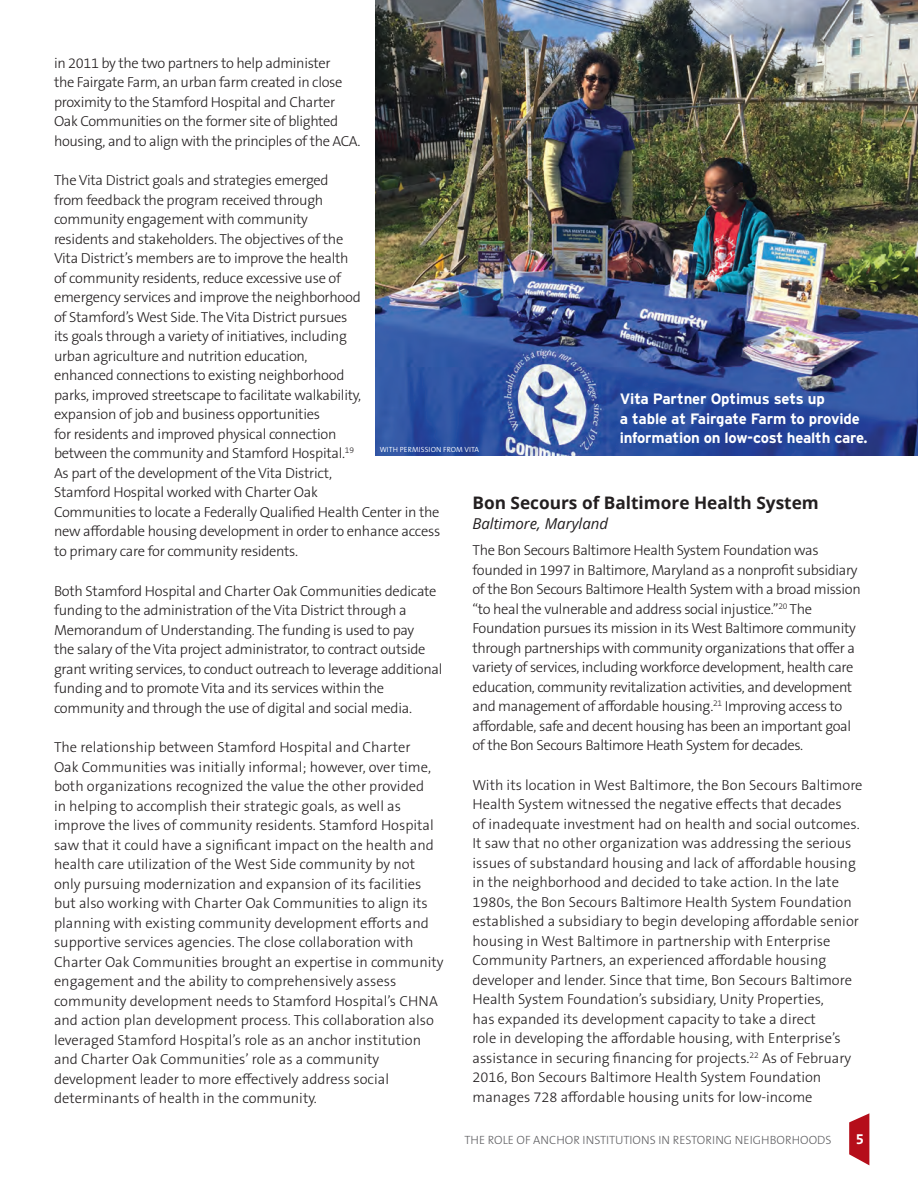
<style>
.page{position:relative;width:918px;height:1188px;background:#fff}
.page>*{position:absolute;margin:0;border:0;box-sizing:border-box;transform-origin:0 0}
.t1{font:700 17.25px "Open Sans";color:#231f20}
.t2{font:700 15px/19.5px "Interstate";letter-spacing:-.015em;color:#fff}
.t3{font:italic 15px "Open Sans";color:#231f20}
.t4{font:700 15px "The Mix B7";color:#fff}
.t5{font:300 14.55px/19.5px "The Sans B W3";letter-spacing:-.02em;color:#231f20}
.t6{font:300 14.55px/19.5px "The Sans B W3";color:#231f20}
.t7{font:300 12px "The Mix B3";color:#5f5f62}
.t8{font:300 7.5px "The Sans B W4";letter-spacing:.015em;color:#fff}
</style>
<div class="page">
<svg style="left:849px;top:1113px;width:20px;height:52px"></svg>
<img style="left:376px;top:0;width:542px;height:456px">
<p class="t5" style="left:54px;top:53px;width:308px">in 2011 by the two partners to help administer<br>the Fairgate Farm, an urban farm created in close proximity to the Stamford Hospital and Charter Oak Communities on the former site of blighted housing, and to align with the principles of the ACA.</p>
<p class="t5" style="left:54px;top:171px;width:388px">The Vita District goals and strategies emerged<br>from feedback the program received through<br>community engagement with community<br>residents and stakeholders. The objectives of the<br>Vita District’s members are to improve the health<br>of community residents, reduce excessive use of<br>emergency services and improve the neighborhood<br>of Stamford’s West Side. The Vita District pursues<br>its goals through a variety of initiatives, including<br>urban agriculture and nutrition education,<br>enhanced connections to existing neighborhood<br>parks, improved streetscape to facilitate walkability,<br>expansion of job and business opportunities<br>for residents and improved physical connection<br>between the community and Stamford Hospital.<sup>19<br></sup>As part of the development of the Vita District,<br>Stamford Hospital worked with Charter Oak<br>Communities to locate a Federally Qualified Health Center in the new affordable housing development in order to enhance access to primary care for community residents.</p>
<p class="t5" style="left:54px;top:581px;width:390px">Both Stamford Hospital and Charter Oak Communities dedicate funding to the administration of the Vita District through a Memorandum of Understanding. The funding is used to pay<br>the salary of the Vita project administrator, to contract outside grant writing services, to conduct outreach to leverage additional funding and to promote Vita and its services within the community and through the use of digital and social media.</p>
<p class="t6" style="left:54px;top:738px;width:391px">The relationship between Stamford Hospital and Charter<br>Oak Communities was initially informal; however, over time, both organizations recognized the value the other provided<br>in helping to accomplish their strategic goals, as well as improve the lives of community residents. Stamford Hospital saw that it could have a significant impact on the health and health care utilization of the West Side community by not only pursuing modernization and expansion of its facilities but also working with Charter Oak Communities to align its planning with existing community development efforts and supportive services agencies. The close collaboration with Charter Oak Communities brought an expertise in community engagement and the ability to comprehensively assess community development needs to Stamford Hospital’s CHNA and action plan development process. This collaboration also leveraged Stamford Hospital’s role as an anchor institution and Charter Oak Communities’ role as a community development leader to more effectively address social determinants of health in the community.</p>
<p class="t2" style="left:620px;top:389px;width:249px">Vita Partner Optimus sets up<br>a table at Fairgate Farm to provide information on low-cost health care.</p>
<p class="t8" style="left:380px;top:444px;width:101px">WITH PERMISSION FROM VITA</p>
<p class="t1" style="left:472px;top:491px;width:348px">Bon Secours of Baltimore Health System</p>
<p class="t3" style="left:472px;top:513px;width:137px">Baltimore, Maryland</p>
<p class="t5" style="left:472px;top:541px;width:390px">The Bon Secours Baltimore Health System Foundation was founded in 1997 in Baltimore, Maryland as a nonprofit subsidiary of the Bon Secours Baltimore Health System with a broad mission “to heal the vulnerable and address social injustice.”<sup>20</sup> The Foundation pursues its mission in its West Baltimore community through partnerships with community organizations that offer a variety of services, including workforce development, health care education, community revitalization activities, and development and management of affordable housing.<sup>21</sup> Improving access to affordable, safe and decent housing has been an important goal of the Bon Secours Baltimore Heath System for decades.</p>
<p class="t6" style="left:472px;top:775px;width:392px">With its location in West Baltimore, the Bon Secours Baltimore Health System witnessed the negative effects that decades<br>of inadequate investment had on health and social outcomes.<br>It saw that no other organization was addressing the serious issues of substandard housing and lack of affordable housing in the neighborhood and decided to take action. In the late 1980s, the Bon Secours Baltimore Health System Foundation established a subsidiary to begin developing affordable senior housing in West Baltimore in partnership with Enterprise Community Partners, an experienced affordable housing developer and lender. Since that time, Bon Secours Baltimore Health System Foundation’s subsidiary, Unity Properties,<br>has expanded its development capacity to take a direct<br>role in developing the affordable housing, with Enterprise’s assistance in securing financing for projects.<sup>22</sup> As of February 2016, Bon Secours Baltimore Health System Foundation manages 728 affordable housing units for low-income</p>
<p class="t7" style="left:464px;top:1133px;width:369px">THE ROLE OF ANCHOR INSTITUTIONS IN RESTORING NEIGHBORHOODS</p>
<p class="t4" style="left:856px;top:1131px;width:10px">5</p>
</div>
